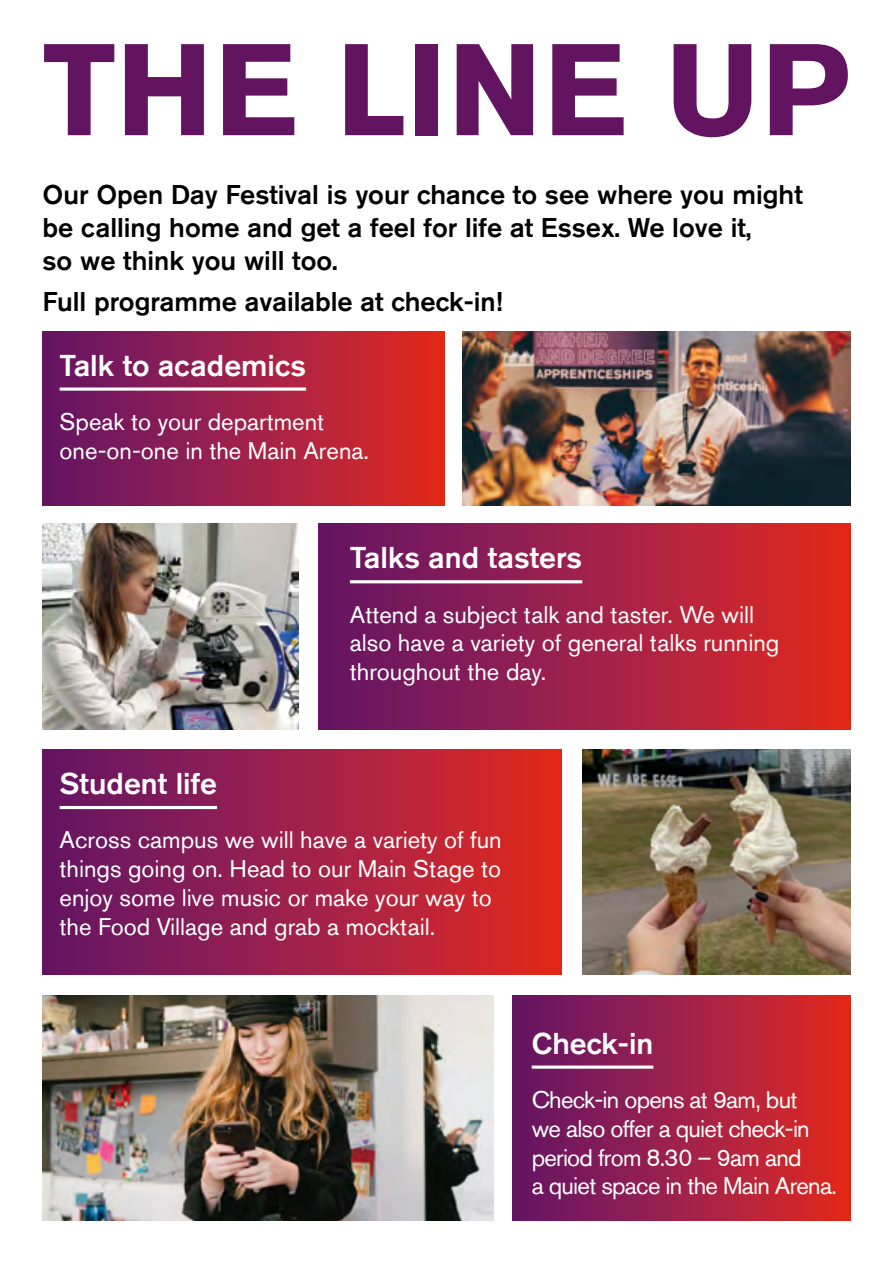
<style>
.page{position:relative;width:893px;height:1263px;background:#fff}
.page>*{position:absolute;margin:0;border:0;box-sizing:border-box;transform-origin:0 0}
.H1_Section_Header{font:700 129px "Akzidenz Grotesk Pro";letter-spacing:.01em;color:#631461}
.H3_White_Feature_Box{font:500 30px "Akzidenz Grotesk Pro";color:#fff}
.P1__Intro{font:500 27px/33px "Akzidenz Grotesk Pro";color:#000}
.P_Body_Copy_White_re{font:24px/28.8px "Akzidenz Grotesk Pro";color:#fff}
.P_Body_Copy_White_re-2{font:24px/28.8px "Akzidenz Grotesk Pro";letter-spacing:-.03em;color:#fff}
</style>
<div class="page">
<div style="left:43px;top:331px;width:401px;height:174px;background:linear-gradient(to right,#61166b,#e12a21)"></div>
<div style="left:43px;top:749px;width:518px;height:225px;background:linear-gradient(to right,#61166b,#e12a21)"></div>
<div style="left:318px;top:524px;width:532px;height:206px;background:linear-gradient(to right,#61166b,#e12a21)"></div>
<div style="left:512px;top:996px;width:338px;height:224px;background:linear-gradient(to right,#61166b,#e12a21)"></div>
<svg style="left:60px;top:387px;width:246px;height:4px"></svg>
<img style="left:463px;top:331px;width:387px;height:174px">
<img style="left:43px;top:524px;width:256px;height:206px">
<hr style="left:350px;top:580px;width:232px;height:3px;background:#fff">
<hr style="left:60px;top:806px;width:157px;height:3px;background:#fff">
<img style="left:583px;top:749px;width:267px;height:225px">
<img style="left:43px;top:996px;width:450px;height:224px">
<svg style="left:532px;top:1065px;width:121px;height:4px"></svg>
<h1 class="H1_Section_Header" style="left:43px;top:6px;width:808px">THE LINE UP</h1>
<p class="P1__Intro" style="left:43px;top:177px;width:762px">Our Open Day Festival is your chance to see where you might be calling home and get a feel for life at Essex. We love it,<br>so we think you will too.</p>
<p class="P1__Intro" style="left:43px;top:285px;width:462px">Full programme available at check-in!</p>
<h2 class="H3_White_Feature_Box" style="left:60px;top:346px;width:248px">Talk to academics</h2>
<p class="P_Body_Copy_White_re" style="left:60px;top:407px;width:311px">Speak to your department one-on-one in the Main Arena.</p>
<h3 class="H3_White_Feature_Box" style="left:350px;top:538px;width:234px">Talks and tasters</h3>
<p class="P_Body_Copy_White_re" style="left:350px;top:600px;width:431px">Attend a subject talk and taster. We will also have a variety of general talks running throughout the day.</p>
<h3 class="H3_White_Feature_Box" style="left:60px;top:764px;width:159px">Student life</h3>
<p class="P_Body_Copy_White_re" style="left:60px;top:825px;width:444px">Across campus we will have a variety of fun things going on. Head to our Main Stage to enjoy some live music or make your way to the Food Village and grab a mocktail.</p>
<h3 class="H3_White_Feature_Box" style="left:532px;top:1024px;width:123px">Check-in</h3>
<p class="P_Body_Copy_White_re-2" style="left:532px;top:1085px;width:307px">Check-in opens at 9am, but<br>we also offer a quiet check-in period from 8.30 – 9am and<br>a quiet space in the Main Arena.</p>
</div>
